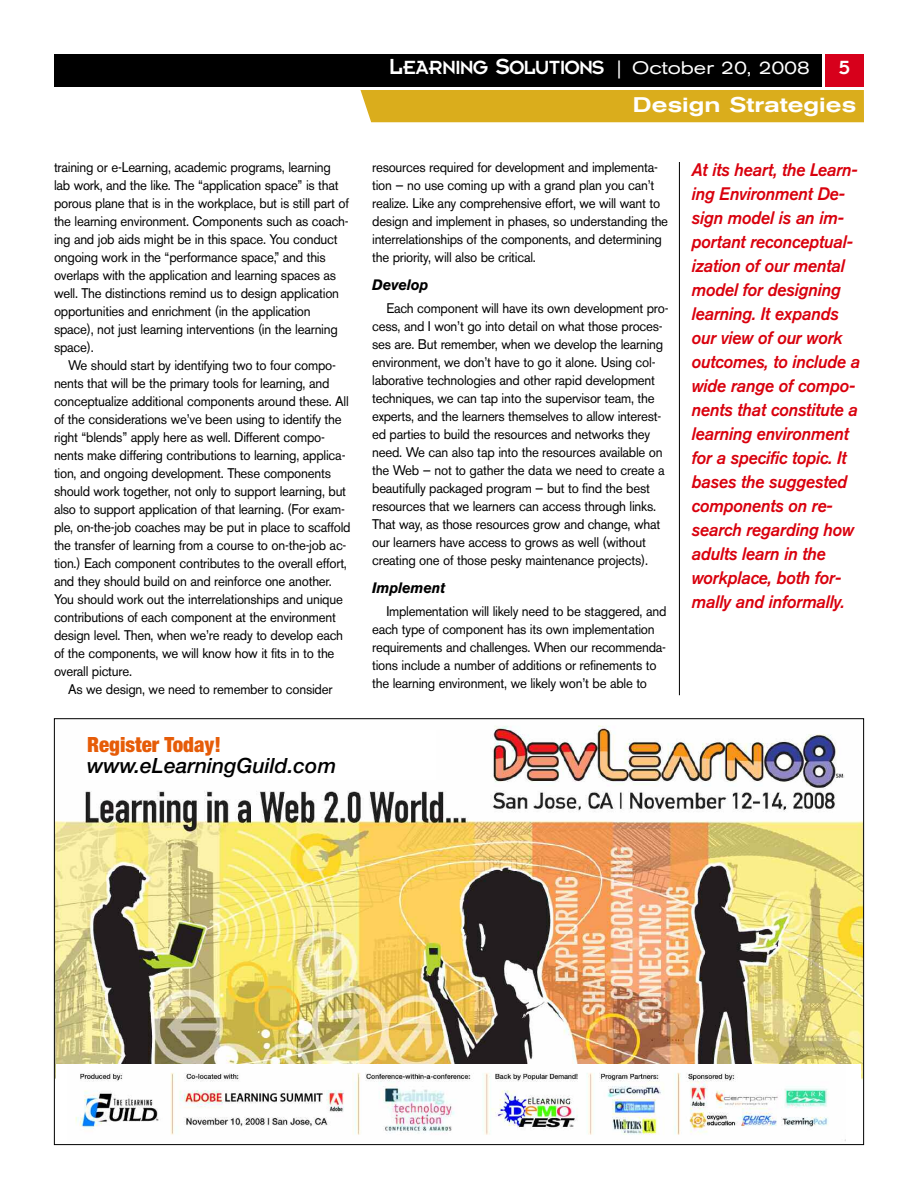
<style>
.page{position:relative;width:918px;height:1188px;background:#fff}
.page>*{position:absolute;margin:0;border:0;box-sizing:border-box;transform-origin:0 0}
.t1{font:21px "Insignia";letter-spacing:-.055em;color:#fff}
.t2{font:italic 500 21px "Helvetica Neue";color:#000}
.t3{font:500 expanded 21px "Akzidenz Grotesk BE";color:#fff}
.t4{font:900 condensed 21px "Helvetica Neue";color:#e65c08}
.t5{font:italic 500 18px/24px "Akzidenz Grotesk BE";letter-spacing:-.015em;color:#d9000d;scale:.95 1}
.t6{font:italic 700 15px "Akzidenz Grotesk BE";letter-spacing:-.01em;color:#000;scale:.95 1}
.t7{font:13.8px/18px "Akzidenz Grotesk BE";letter-spacing:-.02em;color:#000;scale:.95 1}
.s1{font-size:24px}
.s2{font-family:"Akzidenz Grotesk BE";font-size:18px}
.s3{font-family:"Akzidenz Grotesk BE";font-stretch:expanded;font-size:18px}
</style>
<div class="page">
<div style="left:54px;top:54px;width:767px;height:32px;background:#000"></div>
<div style="left:826px;top:54px;width:38px;height:32px;background:#d7001b"></div>
<div style="left:360px;top:90px;width:504px;height:32px;background:#daad1c"></div>
<hr style="left:679px;top:162px;width:1px;height:533px;background:#000">
<img style="left:56px;top:725px;width:806px;height:355px">
<div style="left:86px;top:730px;width:350px;height:50px;background:#fff"></div>
<div style="left:56px;top:1065px;width:805px;height:78px;background:#fff"></div>
<img style="left:75px;top:1072px;width:770px;height:69px">
<p class="t7" style="left:54px;top:159px;width:312px">training or e-Learning, academic programs, learning lab work, and the like. The “application space” is that porous plane that is in the workplace, but is still part of the learning environment. Components such as coach&shy;ing and job aids might be in this space. You conduct ongoing work in the “performance space,” and this overlaps with the application and learning spaces as well. The distinctions remind us to design application opportunities and enrichment (in the application space), not just learning interventions (in the learning space).</p>
<p class="t7" style="left:54px;top:357px;width:314px;text-indent:14px">We should start by identifying two to four compo&shy;nents that will be the primary tools for learning, and conceptualize additional components around these. All of the considerations we’ve been using to identify the right “blends” apply here as well. Different compo&shy;nents make differing contributions to learning, applica&shy;tion, and ongoing development. These components should work together, not only to support learning, but also to support application of that learning. (For exam&shy;ple, on-the-job coaches may be put in place to scaffold the transfer of learning from a course to on-the-job ac&shy;tion.) Each component contributes to the overall effort, and they should build on and reinforce one another.<br>You should work out the interrelationships and unique contributions of each component at the environment design level. Then, when we’re ready to develop each of the components, we will know how it fits in to the overall picture.</p>
<p class="t7" style="left:68px;top:681px;width:280px">As we design, we need to remember to consider</p>
<h1 class="t4" style="left:87px;top:731px;width:135px">Register Today!</h1>
<h1 class="t2" style="left:87px;top:758px;width:251px">www.eLearningGuild.com</h1>
<h1 class="t1" style="left:389px;top:60px;width:423px"><span class="s1">L</span>EARNING <span class="s1">S</span>OLUTIONS <span class="s2">|</span> <span class="s3">October 20, 2008</span></h1>
<h1 class="t1" style="left:839px;top:61px;width:13px">5</h1>
<h1 class="t3" style="left:633px;top:97px;width:225px">Design Strategies</h1>
<p class="t7" style="left:372px;top:159px;width:313px">resources required for development and implementa&shy;tion — no use coming up with a grand plan you can’t realize. Like any comprehensive effort, we will want to design and implement in phases, so understanding the interrelationships of the components, and determining the priority, will also be critical.</p>
<p class="t6" style="left:372px;top:279px;width:61px">Develop</p>
<p class="t7" style="left:372px;top:300px;width:314px;text-indent:14px">Each component will have its own development pro&shy;cess, and I won’t go into detail on what those proces&shy;ses are. But remember, when we develop the learning environment, we don’t have to go it alone. Using col&shy;laborative technologies and other rapid development techniques, we can tap into the supervisor team, the experts, and the learners themselves to allow interest&shy;ed parties to build the resources and networks they need. We can also tap into the resources available on the Web — not to gather the data we need to create a beautifully packaged program — but to find the best resources that we learners can access through links.<br>That way, as those resources grow and change, what our learners have access to grows as well (without creating one of those pesky maintenance projects).</p>
<p class="t6" style="left:372px;top:582px;width:79px">Implement</p>
<p class="t7" style="left:372px;top:603px;width:311px;text-indent:14px">Implementation will likely need to be staggered, and each type of component has its own implementation requirements and challenges. When our recommenda&shy;tions include a number of additions or refinements to the learning environment, we likely won’t be able to</p>
<p class="t5" style="left:691px;top:159px;width:179px">At its heart, the Learn&shy;ing Environment De&shy;sign model is an im&shy;portant reconceptual&shy;ization of our mental model for designing learning. It expands our view of our work outcomes, to include a wide range of compo&shy;nents that constitute a learning environment for a specific topic. It bases the suggested components on re&shy;search regarding how adults learn in the workplace, both for&shy;mally and informally.</p>
</div>
